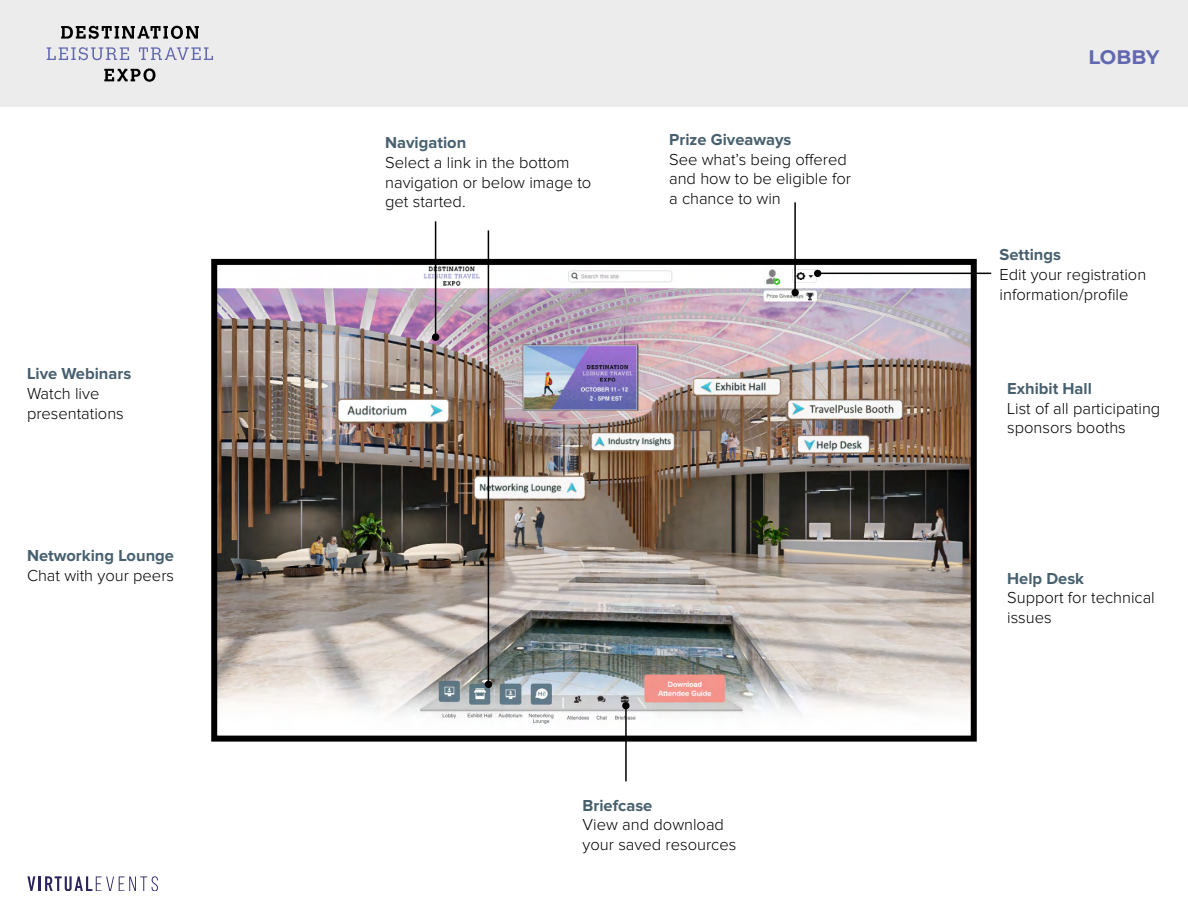
<style>
.page{position:relative;width:1188px;height:918px;background:#fff}
.page>*{position:absolute;margin:0;border:0;box-sizing:border-box;transform-origin:0 0}
.t1{font:700 19.5px "Montserrat";color:#6168af}
.t2{font:300 16.5px/19.8px "Proxima Nova";color:#000}
.t3{font:700 16.5px "Proxima Nova";color:#48606e}
</style>
<div class="page">
<svg style="left:27px;top:876px;width:131px;height:15px"></svg>
<div style="left:0;top:0;width:1188px;height:106px;background:#ececed"></div>
<svg style="left:61px;top:26px;width:138px;height:13px"></svg>
<svg style="left:47px;top:47px;width:82px;height:13px"></svg>
<svg style="left:139px;top:47px;width:74px;height:13px"></svg>
<svg style="left:104px;top:68px;width:52px;height:14px"></svg>
<img style="left:218px;top:266px;width:752px;height:458px">
<div style="left:211px;top:259px;width:766px;height:483px;border:6px solid #000"></div>
<hr style="left:488px;top:230px;width:1px;height:456px;background:#000">
<div style="left:485px;top:681px;width:7px;height:7px;background:#000;border-radius:50%"></div>
<hr style="left:435px;top:221px;width:1px;height:119px;background:#000">
<div style="left:432px;top:334px;width:7px;height:7px;background:#000;border-radius:50%"></div>
<hr style="left:818px;top:273px;width:173px;height:1px;background:#000">
<div style="left:814px;top:270px;width:7px;height:7px;background:#000;border-radius:50%"></div>
<hr style="left:625px;top:703px;width:2px;height:78px;background:#000">
<div style="left:622px;top:702px;width:8px;height:7px;background:#000;border-radius:50%"></div>
<hr style="left:794px;top:202px;width:2px;height:91px;background:#000">
<div style="left:792px;top:289px;width:7px;height:7px;background:#000;border-radius:50%"></div>
<p class="t3" style="left:27px;top:366px;width:106px">Live Webinars</p>
<p class="t2" style="left:27px;top:384px;width:98px">Watch live presentations</p>
<p class="t3" style="left:385px;top:135px;width:83px">Navigation</p>
<p class="t2" style="left:385px;top:153px;width:208px">Select a link in the bottom navigation or below image to get started.</p>
<p class="t3" style="left:669px;top:132px;width:124px">Prize Giveaways</p>
<p class="t2" style="left:669px;top:150px;width:183px">See what’s being offered and how to be eligible for a chance to win</p>
<p class="t1" style="left:1088px;top:43px;width:73px">LOBBY</p>
<p class="t3" style="left:1000px;top:247px;width:63px">Settings</p>
<p class="t2" style="left:1000px;top:265px;width:148px">Edit your registration information/profile</p>
<p class="t3" style="left:1007px;top:381px;width:86px">Exhibit Hall</p>
<p class="t2" style="left:1007px;top:399px;width:155px">List of all participating sponsors booths</p>
<p class="t3" style="left:27px;top:548px;width:149px">Networking Lounge</p>
<p class="t2" style="left:27px;top:566px;width:149px">Chat with your peers</p>
<p class="t3" style="left:1007px;top:571px;width:78px">Help Desk</p>
<p class="t2" style="left:1007px;top:589px;width:149px">Support for technical issues</p>
<p class="t3" style="left:583px;top:798px;width:71px">Briefcase</p>
<p class="t2" style="left:583px;top:816px;width:155px">View and download your saved resources</p>
</div>
